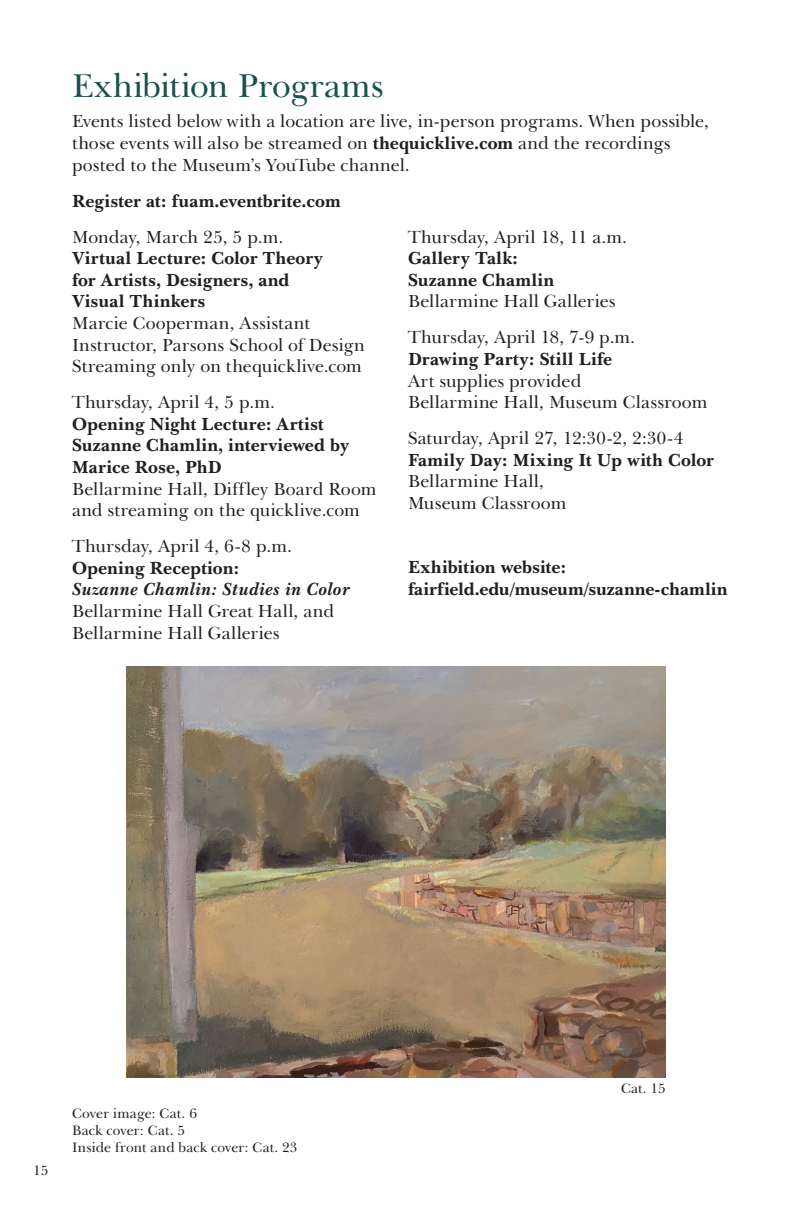
<style>
.page{position:relative;width:792px;height:1224px;background:#fff}
.page>*{position:absolute;margin:0;border:0;box-sizing:border-box;transform-origin:0 0}
.t1{font:34px "New Baskerville IT Cby BT";color:#1b514d}
.Body_Text{font:18px/21.6px "New Baskerville IT Cby BT";letter-spacing:.01em;color:#231f20}
.Body_Text-2{font:700 18px "New Baskerville IT Cby BT";color:#231f20}
.Body_Text-3{font:14px "New Baskerville IT Cby BT";letter-spacing:.01em;color:#231f20}
.Cat{font:14px "New Baskerville IT Cby BT";color:#231f20}
.s1{font-weight:700}
.s2{font-weight:700;font-style:italic}
</style>
<div class="page">
<img style="left:126px;top:666px;width:540px;height:412px">
<p class="t1" style="left:72px;top:64px;width:313px">Exhibition Programs</p>
<p class="Body_Text" style="left:72px;top:111px;width:639px">Events listed below with a location are live, in-person programs. When possible, those events will also be streamed on <span class="s1">thequicklive.com</span> and the recordings posted to the Museum’s YouTube channel.</p>
<p class="Body_Text-2" style="left:72px;top:189px;width:270px">Register at: fuam.eventbrite.com</p>
<p class="Body_Text" style="left:72px;top:226px;width:294px">Monday, March 25, 5 p.m.<br><span class="s1">Virtual Lecture: Color Theory<br>for Artists, Designers, and<br>Visual Thinkers<br></span>Marcie Cooperman, Assistant<br>Instructor, Parsons School of Design<br>Streaming only on thequicklive.com</p>
<p class="Body_Text" style="left:72px;top:391px;width:306px">Thursday, April 4, 5 p.m.<br><span class="s1">Opening Night Lecture: Artist<br>Suzanne Chamlin, interviewed by<br>Marice Rose, PhD<br></span>Bellarmine Hall, Diffley Board Room and streaming on the quicklive.com</p>
<p class="Body_Text" style="left:72px;top:535px;width:280px">Thursday, April 4, 6-8 p.m.<br><span class="s1">Opening Reception:<br></span><span class="s2">Suzanne Chamlin: Studies in Color<br></span>Bellarmine Hall Great Hall, and<br>Bellarmine Hall Galleries</p>
<p class="Body_Text" style="left:408px;top:226px;width:221px">Thursday, April 18, 11 a.m.<br><span class="s1">Gallery Talk:<br>Suzanne Chamlin<br></span>Bellarmine Hall Galleries</p>
<p class="Body_Text" style="left:408px;top:327px;width:301px">Thursday, April 18, 7-9 p.m.<br><span class="s1">Drawing Party: Still Life<br></span>Art supplies provided<br>Bellarmine Hall, Museum Classroom</p>
<p class="Body_Text" style="left:408px;top:427px;width:308px">Saturday, April 27, 12:30-2, 2:30-4<br><span class="s1">Family Day: Mixing It Up with Color<br></span>Bellarmine Hall,<br>Museum Classroom</p>
<p class="Body_Text-2" style="left:408px;top:556px;width:160px">Exhibition website:</p>
<p class="Body_Text-2" style="left:408px;top:577px;width:321px">fairfield.edu/museum/suzanne-chamlin</p>
<p class="Body_Text-3" style="left:33px;top:1162px;width:17px">15</p>
<p class="Body_Text-3" style="left:72px;top:1105px;width:127px">Cover image: Cat. 6</p>
<p class="Body_Text-3" style="left:72px;top:1122px;width:115px">Back cover: Cat. 5</p>
<p class="Body_Text-3" style="left:72px;top:1139px;width:227px">Inside front and back cover: Cat. 23</p>
<p class="Cat" style="left:621px;top:1080px;width:46px">Cat. 15</p>
</div>
